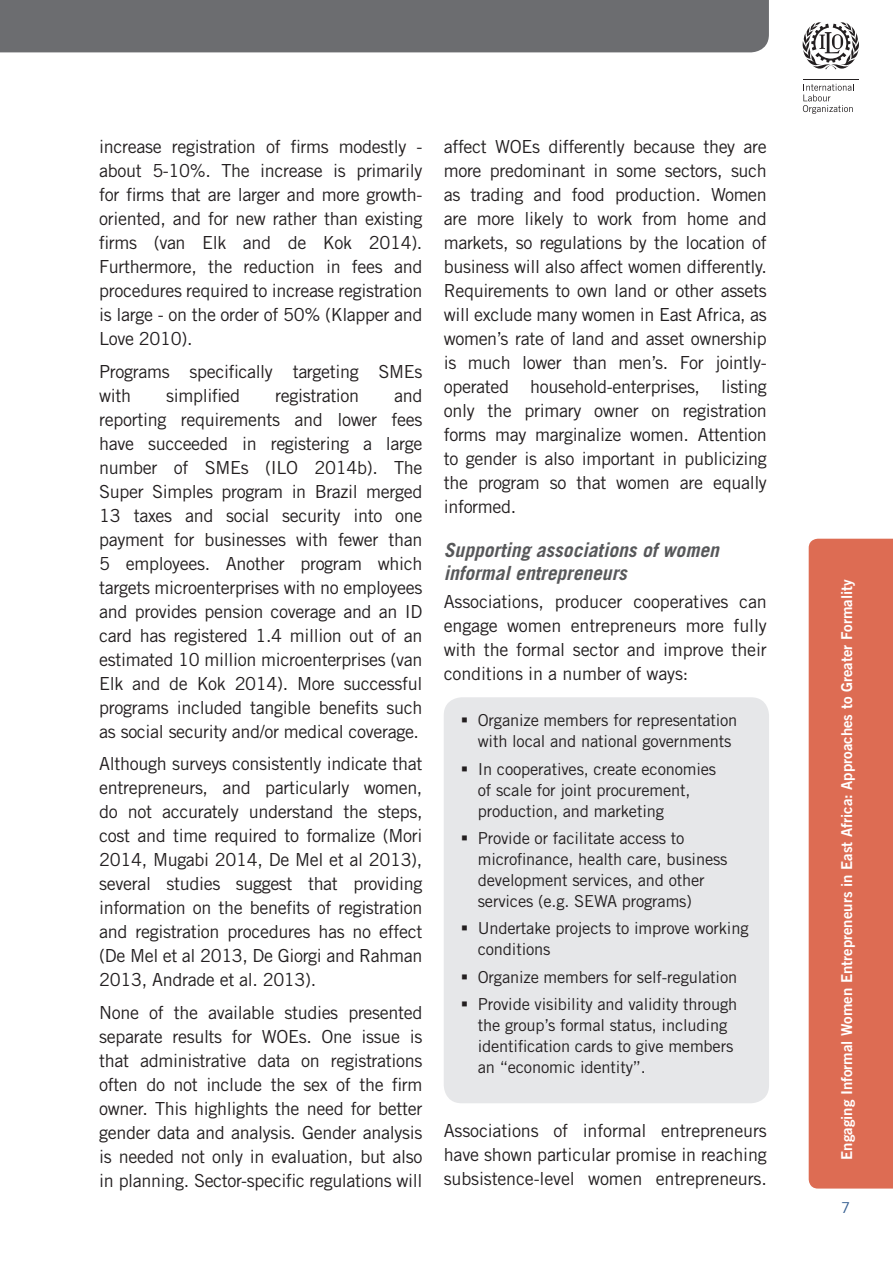
<style>
.page{position:relative;width:893px;height:1263px;background:#fff}
.page>*{position:absolute;margin:0;border:0;box-sizing:border-box;transform-origin:0 0}
.t1{font:italic 700 19.5px/22.5px "Trade Gothic LT Std";color:#57585a}
.t2{font:18px/24px "Trade Gothic LT Std";letter-spacing:-.02em;color:#231f20;text-align:justify}
.t3{font:16.5px/21px "Trade Gothic LT Std";letter-spacing:-.01em;color:#231f20}
.t4{font:15px "Trade Gothic LT Std Bd 2";color:#fff}
.t5{font:15px "Trade Gothic LT Std";color:#376092}
</style>
<div class="page">
<div style="left:809px;top:539px;width:84px;height:649px;background:#dd6c53"></div>
<div style="left:0;top:0;width:769px;height:52px;background:#6c6d70"></div>
<hr style="left:803px;top:80px;width:55px;height:1px;background:#231f20">
<svg style="left:803px;top:84px;width:51px;height:30px"></svg>
<svg style="left:803px;top:22px;width:56px;height:47px"></svg>
<div style="left:444px;top:697px;width:325px;height:406px;background:#e6e7e9;border-radius:18px"></div>
<p class="t2" style="left:99px;top:135px;width:325px">increase registration of firms modestly - about 5-10%. The increase is primarily for firms that are larger and more growth&shy;oriented, and for new rather than existing firms (van Elk and de Kok 2014).<br>Furthermore, the reduction in fees and procedures required to increase registration is large - on the order of 50% (Klapper and Love 2010).</p>
<p class="t2" style="left:99px;top:359px;width:325px">Programs specifically targeting SMEs with</p>
<p class="t2" style="left:166px;top:383px;width:76px">simplified</p>
<p class="t2" style="left:275px;top:383px;width:86px">registration</p>
<p class="t2" style="left:99px;top:383px;width:325px;text-indent:295px">and reporting requirements and lower fees have succeeded in registering a large number of SMEs (ILO 2014b). The Super Simples program in Brazil merged 13 taxes and social security into one payment for businesses with fewer than 5 employees. Another program which targets microenterprises with no employees and provides pension coverage and an ID card has registered 1.4 million out of an estimated 10 million microenterprises (van Elk and de Kok 2014). More successful programs included tangible benefits such as social security and/or medical coverage.</p>
<p class="t2" style="left:99px;top:752px;width:325px">Although surveys consistently indicate that entrepreneurs, and particularly women, do not accurately understand the steps, cost and time required to formalize (Mori 2014, Mugabi 2014, De Mel et al 2013), several studies suggest that providing information on the benefits of registration and registration procedures has no effect (De Mel et al 2013, De Giorgi and Rahman 2013, Andrade et al. 2013).</p>
<p class="t2" style="left:99px;top:1000px;width:325px">None of the available studies presented separate results for WOEs. One issue is that administrative data on registrations often do not include the sex of the firm owner. This highlights the need for better gender data and analysis. Gender analysis is needed not only in evaluation, but also in planning. Sector-specific regulations will</p>
<p class="t2" style="left:444px;top:134px;width:325px">affect WOEs differently because they are more predominant in some sectors, such as trading and food production. Women are more likely to work from home and markets, so regulations by the location of business will also affect women differently.<br>Requirements to own land or other assets will exclude many women in East Africa, as women’s rate of land and asset ownership is much lower than men’s. For jointly&shy;operated household-enterprises, listing only the primary owner on registration forms may marginalize women. Attention to gender is also important in publicizing the program so that women are equally informed.</p>
<p class="t1" style="left:444px;top:539px;width:277px">Supporting associations of women informal entrepreneurs</p>
<p class="t2" style="left:444px;top:589px;width:325px">Associations, producer cooperatives can engage women entrepreneurs more fully with the formal sector and improve their conditions in a number of ways:</p>
<p class="t3" style="left:478px;top:710px;width:261px">Organize members for representation with local and national governments</p>
<p class="t3" style="left:478px;top:758px;width:240px">In cooperatives, create economies of scale for joint procurement, production, and marketing</p>
<p class="t3" style="left:478px;top:827px;width:251px">Provide or facilitate access to microfinance, health care, business development services, and other services (e.g. SEWA programs)</p>
<p class="t3" style="left:478px;top:918px;width:272px">Undertake projects to improve working conditions</p>
<p class="t3" style="left:478px;top:963px;width:261px;line-height:27.3px">Organize members for self-regulation<br>Provide visibility and validity through</p>
<p class="t3" style="left:478px;top:1014px;width:257px">the group’s formal status, including identification cards to give members an “economic identity”.</p>
<p class="t2" style="left:444px;top:1119px;width:325px">Associations of informal entrepreneurs have shown particular promise in reaching subsistence-level women entrepreneurs.</p>
<p class="t4" style="left:837px;top:1160px;width:582px;rotate:-90deg">Engaging Informal Women Entrepreneurs in East Africa: Approaches to Greater Formality</p>
<p class="t5" style="left:841px;top:1198px;width:11px">7</p>
</div>
